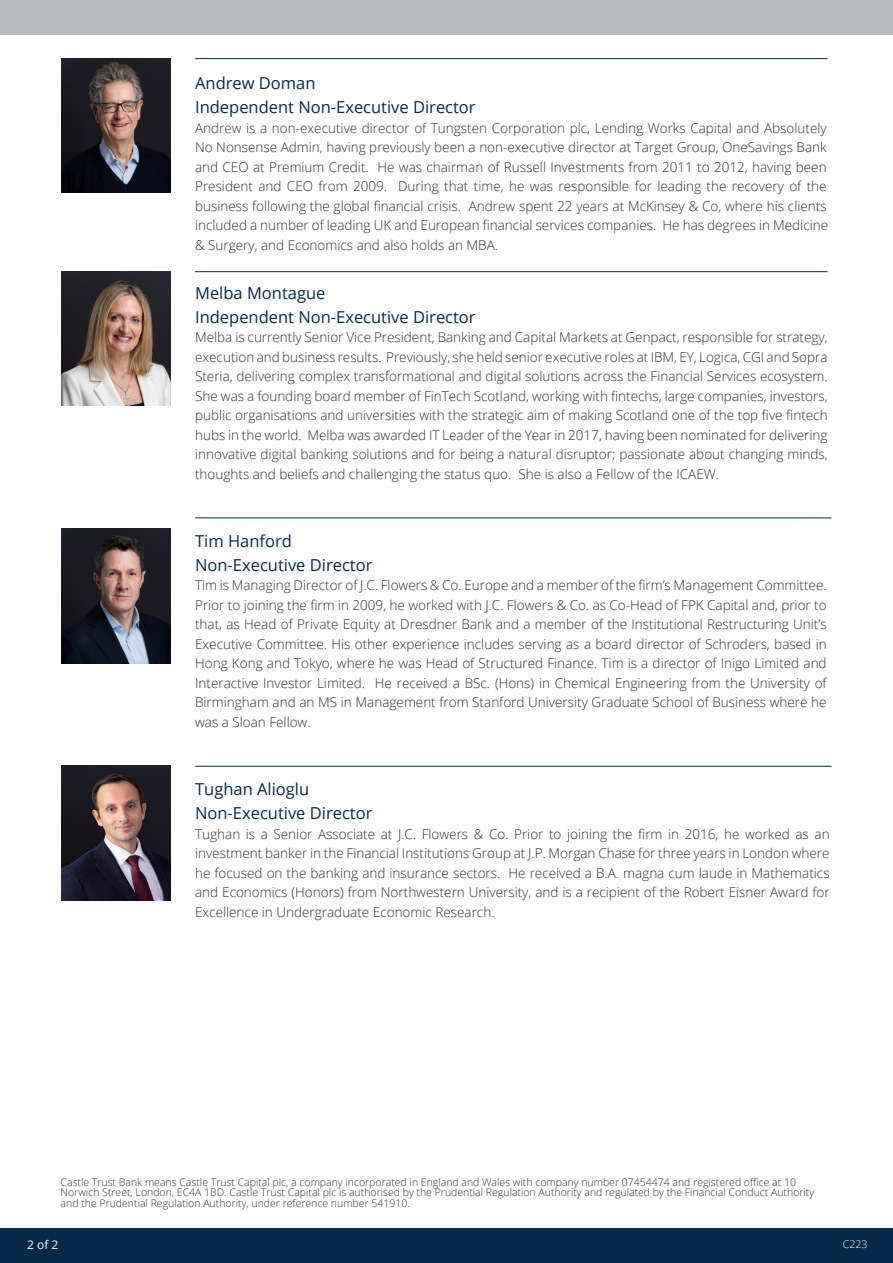
<style>
.page{position:relative;width:893px;height:1263px;background:#fff}
.page>*{position:absolute;margin:0;border:0;box-sizing:border-box;transform-origin:0 0}
.t1{font:16.5px "Open Sans";color:#052a49}
.t2{font:300 13.5px/19.5px "Open Sans";color:#2d2e30;text-align:justify}
.t3{font:12px "Open Sans";color:#fff}
.t4{font:300 10.5px/10.5px "Open Sans";color:#2d2e30}
.t5{font:300 10.5px "Open Sans";color:#fff}
</style>
<div class="page">
<div style="left:0;top:0;width:893px;height:34px;background:#bcbdc0"></div>
<div style="left:0;top:1229px;width:893px;height:34px;background:#052a49"></div>
<hr style="left:195px;top:58px;width:633px;height:1px;background:#052a49">
<img style="left:62px;top:58px;width:109px;height:135px">
<hr style="left:195px;top:271px;width:633px;height:1px;background:#052a49">
<img style="left:62px;top:271px;width:109px;height:135px">
<hr style="left:195px;top:766px;width:636px;height:1px;background:#052a49">
<img style="left:62px;top:766px;width:109px;height:134px">
<hr style="left:195px;top:517px;width:636px;height:1px;background:#052a49">
<img style="left:62px;top:529px;width:109px;height:134px">
<p class="t1" style="left:195px;top:72px;width:122px">Andrew Doman</p>
<p class="t1" style="left:195px;top:96px;width:282px">Independent Non-Executive Director</p>
<p class="t2" style="left:195px;top:118px;width:635px">Andrew is a non-executive director of Tungsten Corporation plc, Lending Works Capital and Absolutely No Nonsense Admin, having previously been a non-executive director at Target Group, OneSavings Bank and CEO at Premium Credit. He was chairman of Russell Investments from 2011 to 2012, having been President and CEO from 2009. During that time, he was responsible for leading the recovery of the business following the global financial crisis. Andrew spent 22 years at McKinsey &amp; Co, where his clients included a number of leading UK and European financial services companies. He has degrees in Medicine &amp; Surgery, and Economics and also holds an MBA.</p>
<p class="t1" style="left:195px;top:281px;width:132px">Melba Montague</p>
<p class="t1" style="left:195px;top:305px;width:282px">Independent Non-Executive Director</p>
<p class="t2" style="left:195px;top:327px;width:634px">Melba is currently Senior Vice President, Banking and Capital Markets at Genpact, responsible for strategy, execution and business results. Previously, she held senior executive roles at IBM, EY, Logica, CGI and Sopra Steria, delivering complex transformational and digital solutions across the Financial Services ecosystem.<br>She was a founding board member of FinTech Scotland, working with fintechs, large companies, investors, public organisations and universities with the strategic aim of making Scotland one of the top five fintech hubs in the world. Melba was awarded IT Leader of the Year in 2017, having been nominated for delivering innovative digital banking solutions and for being a natural disruptor; passionate about changing minds, thoughts and beliefs and challenging the status quo. She is also a Fellow of the ICAEW.</p>
<p class="t1" style="left:195px;top:529px;width:98px">Tim Hanford</p>
<p class="t1" style="left:195px;top:553px;width:179px">Non-Executive Director</p>
<p class="t2" style="left:195px;top:575px;width:633px">Tim is Managing Director of J.C. Flowers &amp; Co. Europe and a member of the firm’s Management Committee.<br>Prior to joining the firm in 2009, he worked with J.C. Flowers &amp; Co. as Co-Head of FPK Capital and, prior to that, as Head of Private Equity at Dresdner Bank and a member of the Institutional Restructuring Unit’s Executive Committee. His other experience includes serving as a board director of Schroders, based in Hong Kong and Tokyo, where he was Head of Structured Finance. Tim is a director of Inigo Limited and Interactive Investor Limited. He received a BSc. (Hons) in Chemical Engineering from the University of Birmingham and an MS in Management from Stanford University Graduate School of Business where he was a Sloan Fellow.</p>
<p class="t1" style="left:195px;top:778px;width:116px">Tughan Alioglu</p>
<p class="t1" style="left:195px;top:802px;width:179px">Non-Executive Director</p>
<p class="t2" style="left:195px;top:824px;width:636px">Tughan is a Senior Associate at J.C. Flowers &amp; Co. Prior to joining the firm in 2016, he worked as an investment banker in the Financial Institutions Group at J.P. Morgan Chase for three years in London where he focused on the banking and insurance sectors. He received a B.A. magna cum laude in Mathematics and Economics (Honors) from Northwestern University, and is a recipient of the Robert Eisner Award for Excellence in Undergraduate Economic Research.</p>
<p class="t4" style="left:61px;top:1176px;width:755px">Castle Trust Bank means Castle Trust Capital plc, a company incorporated in England and Wales with company number 07454474 and registered office at 10<br>Norwich Street, London, EC4A 1BD. Castle Trust Capital plc is authorised by the Prudential Regulation Authority and regulated by the Financial Conduct Authority and the Prudential Regulation Authority, under reference number 541910.</p>
<p class="t3" style="left:27px;top:1236px;width:33px">2 of 2</p>
<p class="t5" style="left:843px;top:1237px;width:26px">C223</p>
</div>
